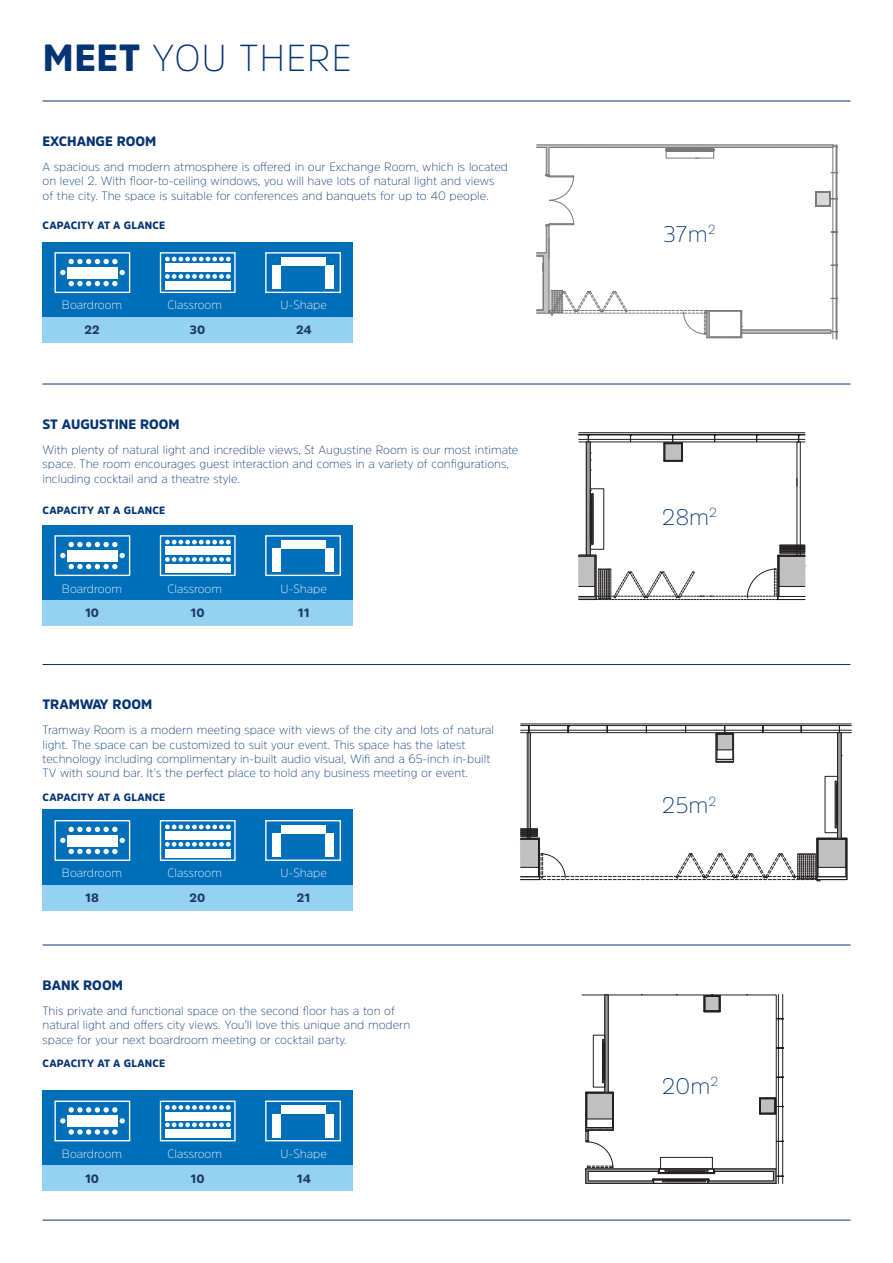
<style>
.page{position:relative;width:893px;height:1263px;background:#fff}
.page>*{position:absolute;margin:0;border:0;box-sizing:border-box;transform-origin:0 0}
.t1{font:200 37.5px "Amsi Pro";letter-spacing:.02em;color:#053474}
.t2{font:200 22.5px "Amsi Pro";color:#053474}
.t3{font:900 13.5px "Amsi Pro";color:#053474}
.t4{font:200 12px/14.4px "Amsi Pro";color:#053474}
.t5{font:200 12px "Amsi Pro";color:#fff}
.t6{font:900 12px "Amsi Pro";color:#1e376b}
.t7{font:900 10.5px "Amsi Pro";letter-spacing:.02em;color:#053474}
.s1{font-weight:900}
</style>
<div class="page">
<hr style="left:579px;top:432px;width:226px;height:1px;background:#231f20">
<svg style="left:578px;top:434px;width:228px;height:166px"></svg>
<hr style="left:43px;top:384px;width:807px;height:1px;background:#053474">
<hr style="left:43px;top:101px;width:807px;height:1px;background:#053474">
<hr style="left:43px;top:664px;width:807px;height:1px;background:#053474">
<hr style="left:43px;top:945px;width:807px;height:1px;background:#053474">
<hr style="left:43px;top:1220px;width:807px;height:1px;background:#053474">
<svg style="left:537px;top:145px;width:301px;height:194px"></svg>
<div style="left:43px;top:242px;width:310px;height:75px;background:#006fba"></div>
<div style="left:43px;top:317px;width:310px;height:25px;background:#95d2f2"></div>
<div style="left:54px;top:252px;width:76px;height:41px;border:1px solid #fff"></div>
<div style="left:67px;top:267px;width:51px;height:12px;background:#fff"></div>
<svg style="left:69px;top:259px;width:49px;height:5px"></svg>
<svg style="left:69px;top:281px;width:49px;height:5px"></svg>
<svg style="left:120px;top:270px;width:5px;height:5px"></svg>
<svg style="left:60px;top:270px;width:6px;height:5px"></svg>
<div style="left:265px;top:252px;width:76px;height:41px;border:1px solid #fff"></div>
<div style="left:281px;top:257px;width:44px;height:9px;background:#fff"></div>
<div style="left:272px;top:266px;width:9px;height:23px;background:#fff"></div>
<div style="left:325px;top:266px;width:9px;height:23px;background:#fff"></div>
<div style="left:160px;top:252px;width:76px;height:41px;border:1px solid #fff"></div>
<div style="left:165px;top:263px;width:65px;height:9px;background:#fff"></div>
<svg style="left:165px;top:257px;width:66px;height:4px"></svg>
<div style="left:165px;top:281px;width:65px;height:8px;background:#fff"></div>
<svg style="left:165px;top:274px;width:66px;height:5px"></svg>
<div style="left:43px;top:525px;width:310px;height:75px;background:#006fba"></div>
<div style="left:43px;top:600px;width:310px;height:25px;background:#95d2f2"></div>
<div style="left:54px;top:535px;width:76px;height:41px;border:1px solid #fff"></div>
<div style="left:67px;top:550px;width:51px;height:11px;background:#fff"></div>
<svg style="left:69px;top:542px;width:49px;height:5px"></svg>
<svg style="left:69px;top:564px;width:49px;height:5px"></svg>
<svg style="left:120px;top:553px;width:5px;height:5px"></svg>
<svg style="left:60px;top:553px;width:6px;height:5px"></svg>
<div style="left:265px;top:535px;width:76px;height:41px;border:1px solid #fff"></div>
<div style="left:281px;top:540px;width:44px;height:8px;background:#fff"></div>
<div style="left:272px;top:549px;width:9px;height:23px;background:#fff"></div>
<div style="left:325px;top:549px;width:9px;height:23px;background:#fff"></div>
<div style="left:160px;top:535px;width:76px;height:41px;border:1px solid #fff"></div>
<div style="left:165px;top:546px;width:65px;height:9px;background:#fff"></div>
<svg style="left:165px;top:540px;width:66px;height:4px"></svg>
<div style="left:165px;top:564px;width:65px;height:8px;background:#fff"></div>
<svg style="left:165px;top:557px;width:66px;height:5px"></svg>
<hr style="left:521px;top:724px;width:330px;height:1px;background:#231f20">
<svg style="left:520px;top:725px;width:331px;height:156px"></svg>
<div style="left:825px;top:776px;width:13px;height:57px;border:1px solid #231f20"></div>
<div style="left:43px;top:810px;width:310px;height:75px;background:#006fba"></div>
<div style="left:43px;top:885px;width:310px;height:25px;background:#95d2f2"></div>
<div style="left:54px;top:820px;width:76px;height:41px;border:1px solid #fff"></div>
<div style="left:67px;top:834px;width:51px;height:12px;background:#fff"></div>
<svg style="left:69px;top:827px;width:49px;height:5px"></svg>
<svg style="left:69px;top:849px;width:49px;height:5px"></svg>
<svg style="left:120px;top:838px;width:5px;height:5px"></svg>
<svg style="left:60px;top:838px;width:6px;height:5px"></svg>
<div style="left:265px;top:820px;width:76px;height:41px;border:1px solid #fff"></div>
<div style="left:281px;top:824px;width:44px;height:9px;background:#fff"></div>
<div style="left:272px;top:833px;width:9px;height:23px;background:#fff"></div>
<div style="left:325px;top:833px;width:9px;height:23px;background:#fff"></div>
<div style="left:160px;top:820px;width:76px;height:41px;border:1px solid #fff"></div>
<div style="left:165px;top:831px;width:65px;height:9px;background:#fff"></div>
<svg style="left:165px;top:825px;width:66px;height:4px"></svg>
<div style="left:165px;top:848px;width:65px;height:9px;background:#fff"></div>
<svg style="left:165px;top:842px;width:66px;height:5px"></svg>
<svg style="left:582px;top:994px;width:201px;height:190px"></svg>
<div style="left:602px;top:1039px;width:2px;height:44px;border:1px solid #231f20"></div>
<div style="left:593px;top:1035px;width:12px;height:52px;border:1px solid #231f20"></div>
<div style="left:660px;top:1157px;width:52px;height:12px;border:1px solid #231f20"></div>
<div style="left:43px;top:1090px;width:310px;height:76px;background:#006fba"></div>
<div style="left:43px;top:1166px;width:310px;height:25px;background:#95d2f2"></div>
<div style="left:54px;top:1100px;width:76px;height:41px;border:1px solid #fff"></div>
<div style="left:67px;top:1115px;width:51px;height:12px;background:#fff"></div>
<svg style="left:69px;top:1107px;width:49px;height:5px"></svg>
<svg style="left:69px;top:1129px;width:49px;height:5px"></svg>
<svg style="left:120px;top:1118px;width:5px;height:5px"></svg>
<svg style="left:60px;top:1118px;width:6px;height:5px"></svg>
<div style="left:265px;top:1100px;width:76px;height:41px;border:1px solid #fff"></div>
<div style="left:281px;top:1105px;width:44px;height:9px;background:#fff"></div>
<div style="left:272px;top:1114px;width:9px;height:23px;background:#fff"></div>
<div style="left:325px;top:1114px;width:9px;height:23px;background:#fff"></div>
<div style="left:160px;top:1100px;width:76px;height:41px;border:1px solid #fff"></div>
<div style="left:165px;top:1112px;width:65px;height:8px;background:#fff"></div>
<svg style="left:165px;top:1105px;width:66px;height:5px"></svg>
<div style="left:165px;top:1129px;width:65px;height:9px;background:#fff"></div>
<svg style="left:165px;top:1122px;width:66px;height:5px"></svg>
<p class="t1" style="left:43px;top:31px;width:310px"><span class="s1">MEET</span> YOU THERE</p>
<p class="t3" style="left:43px;top:132px;width:115px">EXCHANGE ROOM</p>
<p class="t4" style="left:43px;top:159px;width:467px">A spacious and modern atmosphere is offered in our Exchange Room, which is located on level 2. With floor-to-ceiling windows, you will have lots of natural light and views of the city. The space is suitable for conferences and banquets for up to 40 people.</p>
<p class="t7" style="left:43px;top:218px;width:124px">CAPACITY AT A GLANCE</p>
<p class="t2" style="left:663px;top:218px;width:54px">37m<sup>2</sup></p>
<p class="t5" style="left:167px;top:297px;width:56px">Classroom</p>
<p class="t5" style="left:281px;top:297px;width:48px">U-Shape</p>
<p class="t5" style="left:62px;top:297px;width:62px">Boardroom</p>
<p class="t6" style="left:84px;top:322px;width:17px">22</p>
<p class="t6" style="left:190px;top:322px;width:17px">30</p>
<p class="t6" style="left:296px;top:322px;width:17px">24</p>
<p class="t3" style="left:43px;top:415px;width:139px">ST AUGUSTINE ROOM</p>
<p class="t4" style="left:43px;top:442px;width:477px">With plenty of natural light and incredible views, St Augustine Room is our most intimate space. The room encourages guest interaction and comes in a variety of configurations, including cocktail and a theatre style.</p>
<p class="t7" style="left:43px;top:503px;width:124px">CAPACITY AT A GLANCE</p>
<p class="t5" style="left:167px;top:580px;width:56px">Classroom</p>
<p class="t5" style="left:281px;top:580px;width:48px">U-Shape</p>
<p class="t5" style="left:62px;top:580px;width:62px">Boardroom</p>
<p class="t6" style="left:85px;top:605px;width:16px">10</p>
<p class="t6" style="left:190px;top:605px;width:16px">10</p>
<p class="t6" style="left:298px;top:605px;width:13px">11</p>
<p class="t3" style="left:43px;top:695px;width:111px">TRAMWAY ROOM</p>
<p class="t4" style="left:43px;top:722px;width:453px">Tramway Room is a modern meeting space with views of the city and lots of natural light. The space can be customized to suit your event. This space has the latest technology including complimentary in-built audio visual, Wifi and a 65-inch in-built TV with sound bar. It’s the perfect place to hold any business meeting or event.</p>
<p class="t7" style="left:43px;top:790px;width:124px">CAPACITY AT A GLANCE</p>
<p class="t5" style="left:167px;top:865px;width:56px">Classroom</p>
<p class="t5" style="left:281px;top:865px;width:48px">U-Shape</p>
<p class="t5" style="left:62px;top:865px;width:62px">Boardroom</p>
<p class="t6" style="left:85px;top:890px;width:15px">18</p>
<p class="t6" style="left:190px;top:890px;width:17px">20</p>
<p class="t6" style="left:297px;top:890px;width:15px">21</p>
<p class="t3" style="left:43px;top:976px;width:82px">BANK ROOM</p>
<p class="t4" style="left:43px;top:1003px;width:369px">This private and functional space on the second floor has a ton of natural light and offers city views. You’ll love this unique and modern space for your next boardroom meeting or cocktail party.</p>
<p class="t7" style="left:43px;top:1056px;width:124px">CAPACITY AT A GLANCE</p>
<p class="t5" style="left:167px;top:1145px;width:56px">Classroom</p>
<p class="t5" style="left:281px;top:1145px;width:48px">U-Shape</p>
<p class="t5" style="left:62px;top:1145px;width:62px">Boardroom</p>
<p class="t6" style="left:85px;top:1170px;width:16px">10</p>
<p class="t6" style="left:190px;top:1170px;width:16px">10</p>
<p class="t6" style="left:297px;top:1170px;width:16px">14</p>
<p class="t2" style="left:662px;top:501px;width:57px">28m<sup>2</sup></p>
<p class="t2" style="left:662px;top:789px;width:56px">25m<sup>2</sup></p>
<p class="t2" style="left:662px;top:1070px;width:58px">20m<sup>2</sup></p>
</div>
